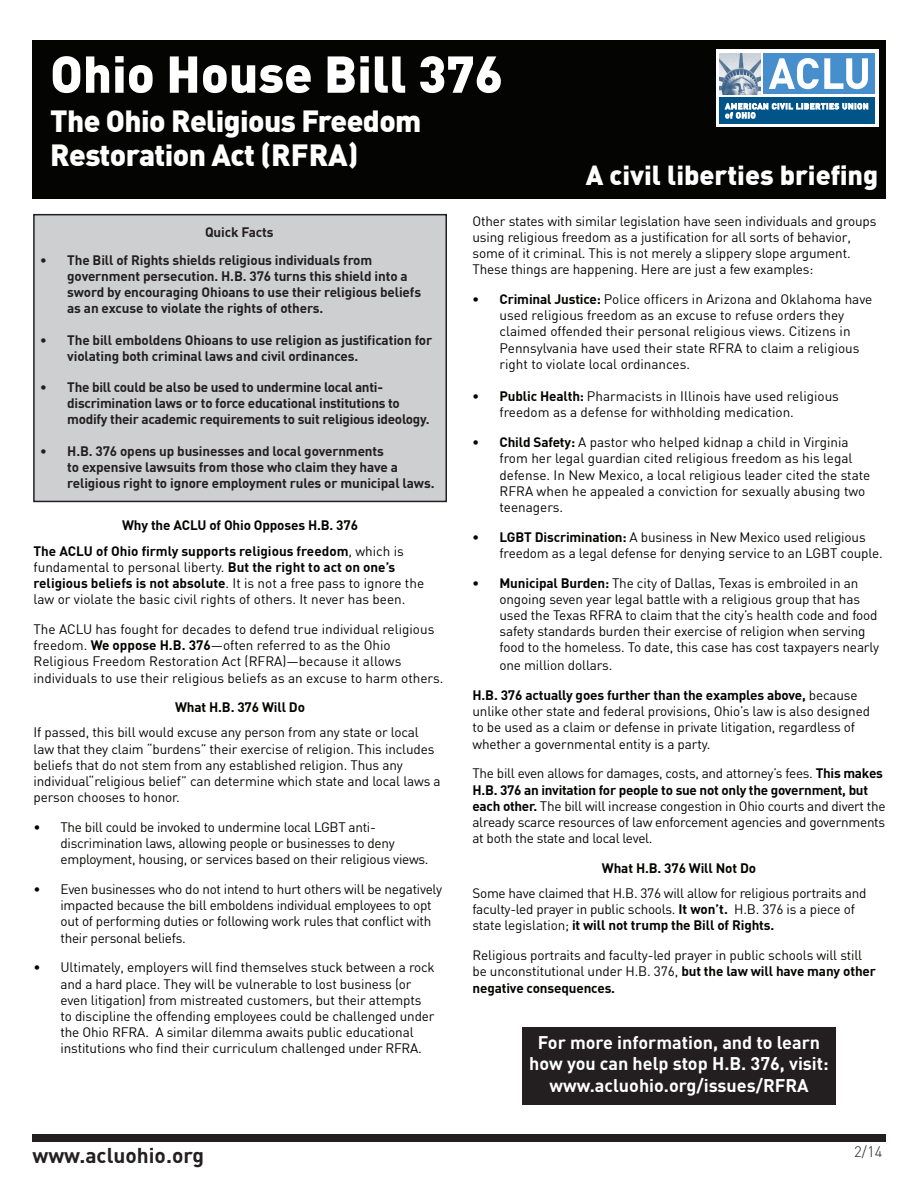
<style>
.page{position:relative;width:918px;height:1188px;background:#fff}
.page>*{position:absolute;margin:0;border:0;box-sizing:border-box;transform-origin:0 0}
.t1{font:900 51px "DIN";color:#fff}
.t2{font:900 30px/34.5px "DIN";letter-spacing:-.02em;color:#fff}
.t3{font:900 27px "DIN";color:#fff}
.t4{font:700 21px "DIN";color:#231f20}
.t5{font:700 18px/21.6px "DIN";color:#fff;text-align:center}
.t6{font:300 15px "DIN";color:#231f20}
.t7{font:13.5px/16.2px "DIN";letter-spacing:-.01em;color:#040503}
.t8{font:700 13.5px/16.2px "DIN";letter-spacing:-.01em;color:#231f20}
.t9{font:700 13.5px/25.2px "DIN";letter-spacing:-.01em;color:#040503}
.s1{font-weight:400}
.s2{font-weight:700}
</style>
<div class="page">
<div style="left:522px;top:1027px;width:314px;height:77px;background:#231f20"></div>
<div style="left:34px;top:215px;width:412px;height:286px;background:#cecfd1"></div>
<div style="left:33px;top:214px;width:414px;height:288px;border:2px solid #231f20"></div>
<div style="left:32px;top:40px;width:854px;height:159px;background:#040503"></div>
<div style="left:32px;top:1134px;width:854px;height:8px;background:#231f20"></div>
<div style="left:716px;top:50px;width:163px;height:77px;background:#fff"></div>
<div style="left:763px;top:53px;width:112px;height:41px;background:#468fcc"></div>
<svg style="left:769px;top:58px;width:99px;height:31px"></svg>
<div style="left:719px;top:97px;width:156px;height:27px;background:#005487"></div>
<img style="left:719px;top:53px;width:41px;height:41px">
<svg style="left:725px;top:103px;width:143px;height:15px"></svg>
<h1 class="t1" style="left:50px;top:40px;width:454px">Ohio House Bill 376</h1>
<h2 class="t2" style="left:50px;top:102px;width:373px">The Ohio Religious Freedom<br>Restoration Act (RFRA)</h2>
<h3 class="t3" style="left:586px;top:157px;width:294px">A civil liberties briefing</h3>
<p class="t8" style="left:205px;top:223px;width:70px">Quick Facts</p>
<p class="t8" style="left:67px;top:251px;width:355px;text-indent:-27px">• The Bill of Rights shields religious individuals from government persecution. H.B. 376 turns this shield into a sword by encouraging Ohioans to use their religious beliefs as an excuse to violate the rights of others.</p>
<p class="t8" style="left:67px;top:331px;width:367px;text-indent:-27px">• The bill emboldens Ohioans to use religion as justification for violating both criminal laws and civil ordinances.</p>
<p class="t8" style="left:67px;top:378px;width:364px;text-indent:-27px">• The bill could be also be used to undermine local anti&shy;discrimination laws or to force educational institutions to modify their academic requirements to suit religious ideology.</p>
<p class="t8" style="left:67px;top:442px;width:369px;text-indent:-27px">• H.B. 376 opens up businesses and local governments<br>to expensive lawsuits from those who claim they have a religious right to ignore employment rules or municipal laws.</p>
<p class="t9" style="left:34px;top:512px;width:372px;text-indent:89px">Why the ACLU of Ohio Opposes H.B. 376<br>The ACLU of Ohio firmly supports religious freedom<span class="s1">, which is</span></p>
<p class="t7" style="left:34px;top:559px;width:392px">fundamental to personal liberty. <span class="s2">But the right to act on one’s religious beliefs is not absolute</span>. It is not a free pass to ignore the law or violate the basic civil rights of others. It never has been.</p>
<p class="t7" style="left:34px;top:621px;width:411px">The ACLU has fought for decades to defend true individual religious freedom. <span class="s2">We oppose H.B. 376</span>—often referred to as the Ohio Religious Freedom Restoration Act (RFRA)—because it allows individuals to use their religious beliefs as an excuse to harm others.</p>
<p class="t9" style="left:175px;top:694px;width:131px">What H.B. 376 Will Do</p>
<p class="t7" style="left:34px;top:724px;width:409px">If passed, this bill would excuse any person from any state or local law that they claim “burdens” their exercise of religion. This includes beliefs that do not stem from any established religion. Thus any individual“religious belief” can determine which state and local laws a person chooses to honor.</p>
<p class="t7" style="left:61px;top:819px;width:370px;text-indent:-27px">• The bill could be invoked to undermine local LGBT anti&shy;discrimination laws, allowing people or businesses to deny employment, housing, or services based on their religious views.</p>
<p class="t7" style="left:61px;top:881px;width:383px;text-indent:-27px">• Even businesses who do not intend to hurt others will be negatively impacted because the bill emboldens individual employees to opt out of performing duties or following work rules that conflict with their personal beliefs.</p>
<p class="t7" style="left:61px;top:959px;width:376px;text-indent:-27px">• Ultimately, employers will find themselves stuck between a rock and a hard place. They will be vulnerable to lost business (or even litigation) from mistreated customers, but their attempts to discipline the offending employees could be challenged under the Ohio RFRA. A similar dilemma awaits public educational institutions who find their curriculum challenged under RFRA.</p>
<h3 class="t4" style="left:32px;top:1141px;width:173px">www.acluohio.org</h3>
<p class="t7" style="left:472px;top:212px;width:406px">Other states with similar legislation have seen individuals and groups using religious freedom as a justification for all sorts of behavior, some of it criminal. This is not merely a slippery slope argument.<br>These things are happening. Here are just a few examples:</p>
<p class="t7" style="left:499px;top:291px;width:374px;text-indent:-27px"><span class="s2">• Criminal Justice:</span> Police officers in Arizona and Oklahoma have used religious freedom as an excuse to refuse orders they claimed offended their personal religious views. Citizens in Pennsylvania have used their state RFRA to claim a religious right to violate local ordinances.</p>
<p class="t7" style="left:499px;top:388px;width:341px;text-indent:-27px"><span class="s2">• Public Health:</span> Pharmacists in Illinois have used religious freedom as a defense for withholding medication.</p>
<p class="t7" style="left:499px;top:434px;width:372px;text-indent:-27px"><span class="s2">• Child Safety:</span> A pastor who helped kidnap a child in Virginia from her legal guardian cited religious freedom as his legal defense. In New Mexico, a local religious leader cited the state RFRA when he appealed a conviction for sexually abusing two teenagers.</p>
<p class="t7" style="left:499px;top:528px;width:385px;text-indent:-27px"><span class="s2">• LGBT Discrimination:</span> A business in New Mexico used religious freedom as a legal defense for denying service to an LGBT couple.</p>
<p class="t7" style="left:499px;top:574px;width:381px;text-indent:-27px"><span class="s2">• Municipal Burden:</span> The city of Dallas, Texas is embroiled in an ongoing seven year legal battle with a religious group that has used the Texas RFRA to claim that the city’s health code and food safety standards burden their exercise of religion when serving food to the homeless. To date, this case has cost taxpayers nearly</p>
<p class="t9" style="left:472px;top:650px;width:387px;line-height:29.7px;text-indent:27px"><span class="s1">one million dollars.<br></span>H.B. 376 actually goes further than the examples above, <span class="s1">because</span></p>
<p class="t7" style="left:472px;top:703px;width:399px">unlike other state and federal provisions, Ohio’s law is also designed to be used as a claim or defense in private litigation, regardless of whether a governmental entity is a party.</p>
<p class="t7" style="left:472px;top:765px;width:415px">The bill even allows for damages, costs, and attorney’s fees. <span class="s2">This makes H.B. 376 an invitation for people to sue not only the government, but each other.</span> The bill will increase congestion in Ohio courts and divert the already scarce resources of law enforcement agencies and governments at both the state and local level.</p>
<p class="t9" style="left:602px;top:855px;width:156px">What H.B. 376 Will Not Do</p>
<p class="t7" style="left:472px;top:885px;width:395px">Some have claimed that H.B. 376 will allow for religious portraits and faculty-led prayer in public schools. <span class="s2">It won’t.</span> H.B. 376 is a piece of state legislation; <span class="s2">it will not trump the Bill of Rights.</span></p>
<p class="t7" style="left:472px;top:947px;width:405px">Religious portraits and faculty-led prayer in public schools will still be unconstitutional under H.B. 376, <span class="s2">but the law will have many other negative consequences.</span></p>
<h3 class="t5" style="left:529px;top:1031px;width:301px">For more information, and to learn how you can help stop H.B. 376, visit: www.acluohio.org/issues/RFRA</h3>
<p class="t6" style="left:854px;top:1143px;width:30px">2/14</p>
</div>
